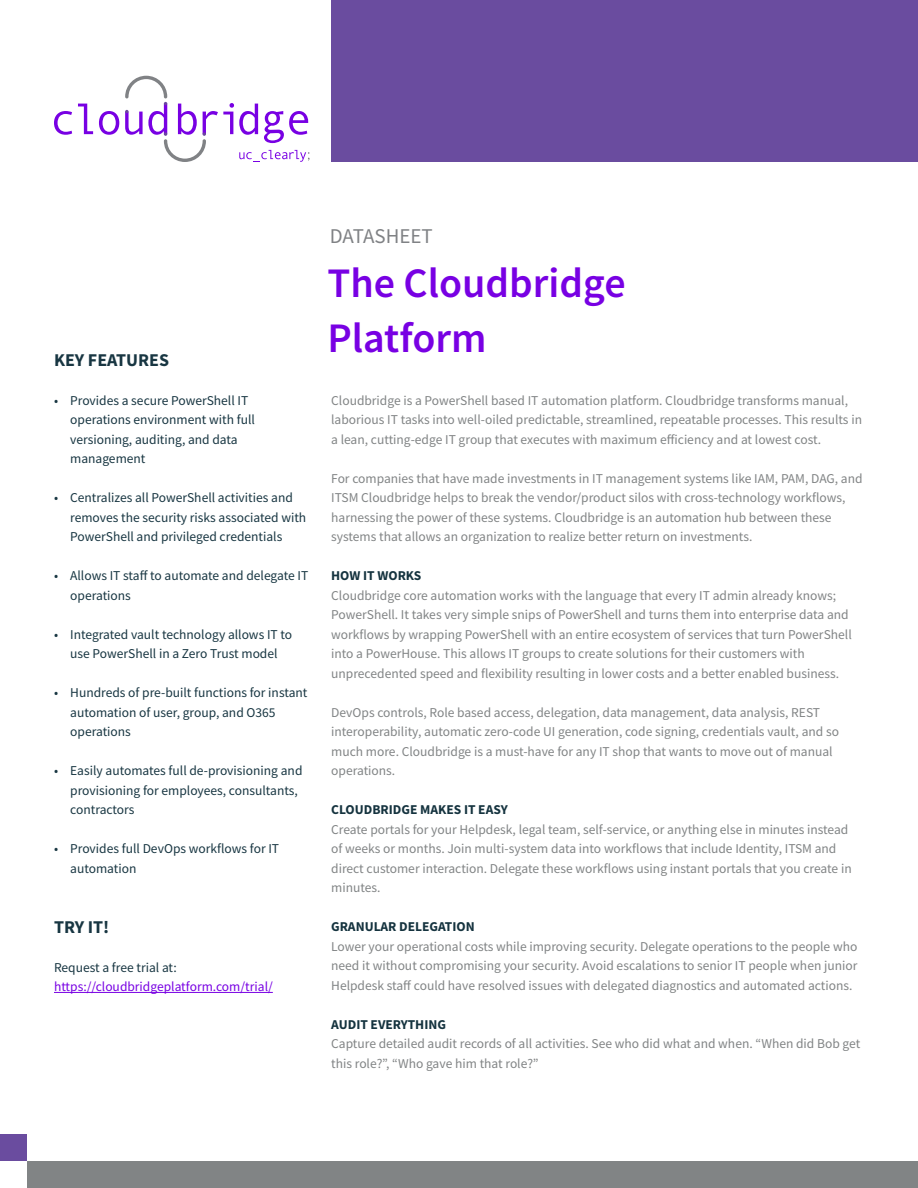
<style>
.page{position:relative;width:918px;height:1188px;background:#fff}
.page>*{position:absolute;margin:0;border:0;box-sizing:border-box;transform-origin:0 0}
.Main_Title{font:600 42px "Source Sans Pro";color:#7800e3}
.Short_Title{font:21px "Source Sans Pro";color:#808285}
.t1{font:700 18px "Source Sans Pro";color:#183642}
.t2{font:13.5px/19.5px "Source Sans Pro";color:#818485}
.t3{font:13.5px/19.5px "Source Sans Pro";color:#183642}
.t4{font:700 13.5px "Source Sans Pro";color:#15333f}
.t5{font:13.5px "Source Sans Pro";color:#7800e3}
</style>
<div class="page">
<div style="left:27px;top:1161px;width:891px;height:27px;background:#818485"></div>
<hr style="left:54px;top:992px;width:219px;height:1px;background:#7800e3">
<div style="left:0;top:1134px;width:27px;height:27px;background:#6a4c9f"></div>
<div style="left:331px;top:0;width:587px;height:162px;background:#6a4c9f"></div>
<svg style="left:54px;top:111px;width:18px;height:24px"></svg>
<svg style="left:78px;top:104px;width:15px;height:30px"></svg>
<svg style="left:99px;top:111px;width:20px;height:24px"></svg>
<svg style="left:125px;top:76px;width:185px;height:86px"></svg>
<p class="t1" style="left:54px;top:347px;width:117px">KEY FEATURES</p>
<p class="t3" style="left:70px;top:390px;width:186px;text-indent:-16px">• Provides a secure PowerShell IT operations environment with full versioning, auditing, and data management</p>
<p class="t3" style="left:70px;top:488px;width:238px;text-indent:-16px">• Centralizes all PowerShell activities and removes the security risks associated with<br>PowerShell and privileged credentials</p>
<p class="t3" style="left:70px;top:566px;width:240px;text-indent:-16px">• Allows IT staff to automate and delegate IT operations</p>
<p class="t3" style="left:54px;top:624px;width:240px;text-align:center">• Integrated vault technology allows IT to use PowerShell in a Zero Trust model</p>
<p class="t3" style="left:70px;top:683px;width:239px;text-indent:-16px">• Hundreds of pre-built functions for instant automation of user, group, and O365 operations</p>
<p class="t3" style="left:70px;top:761px;width:234px;text-indent:-16px">• Easily automates full de-provisioning and provisioning for employees, consultants, contractors</p>
<p class="t3" style="left:70px;top:839px;width:210px;text-indent:-16px">• Provides full DevOps workflows for IT automation</p>
<p class="t1" style="left:54px;top:914px;width:57px">TRY IT!</p>
<p class="t3" style="left:54px;top:957px;width:124px">Request a free trial at:</p>
<p class="t5" style="left:54px;top:978px;width:220px">https://cloudbridgeplatform.com/trial/</p>
<p class="Short_Title" style="left:330px;top:223px;width:105px">DATASHEET</p>
<p class="Main_Title" style="left:327px;top:255px;width:300px">The Cloudbridge</p>
<p class="Main_Title" style="left:327px;top:311px;width:161px">Platform</p>
<p class="t2" style="left:331px;top:390px;width:532px">Cloudbridge is a PowerShell based IT automation platform. Cloudbridge transforms manual, laborious IT tasks into well-oiled predictable, streamlined, repeatable processes. This results in a lean, cutting-edge IT group that executes with maximum efficiency and at lowest cost.</p>
<p class="t2" style="left:331px;top:468px;width:533px">For companies that have made investments in IT management systems like IAM, PAM, DAG, and ITSM Cloudbridge helps to break the vendor/product silos with cross-technology workflows, harnessing the power of these systems. Cloudbridge is an automation hub between these systems that allows an organization to realize better return on investments.</p>
<p class="t4" style="left:331px;top:566px;width:92px">HOW IT WORKS</p>
<p class="t2" style="left:331px;top:585px;width:522px">Cloudbridge core automation works with the language that every IT admin already knows; PowerShell. It takes very simple snips of PowerShell and turns them into enterprise data and workflows by wrapping PowerShell with an entire ecosystem of services that turn PowerShell into a PowerHouse. This allows IT groups to create solutions for their customers with unprecedented speed and flexibility resulting in lower costs and a better enabled business.</p>
<p class="t2" style="left:331px;top:702px;width:509px">DevOps controls, Role based access, delegation, data management, data analysis, REST interoperability, automatic zero-code UI generation, code signing, credentials vault, and so much more. Cloudbridge is a must-have for any IT shop that wants to move out of manual operations.</p>
<p class="t4" style="left:331px;top:800px;width:178px">CLOUDBRIDGE MAKES IT EASY</p>
<p class="t2" style="left:331px;top:819px;width:522px">Create portals for your Helpdesk, legal team, self-service, or anything else in minutes instead of weeks or months. Join multi-system data into workflows that include Identity, ITSM and direct customer interaction. Delegate these workflows using instant portals that you create in minutes.</p>
<p class="t4" style="left:331px;top:917px;width:145px">GRANULAR DELEGATION</p>
<p class="t2" style="left:331px;top:936px;width:528px;text-align:justify">Lower your operational costs while improving security. Delegate operations to the people who need it without compromising your security. Avoid escalations to senior IT people when junior Helpdesk staff could have resolved issues with delegated diagnostics and automated actions.</p>
<p class="t4" style="left:331px;top:1015px;width:116px">AUDIT EVERYTHING</p>
<p class="t2" style="left:331px;top:1034px;width:531px">Capture detailed audit records of all activities. See who did what and when. “When did Bob get this role?”, “Who gave him that role?”</p>
</div>
